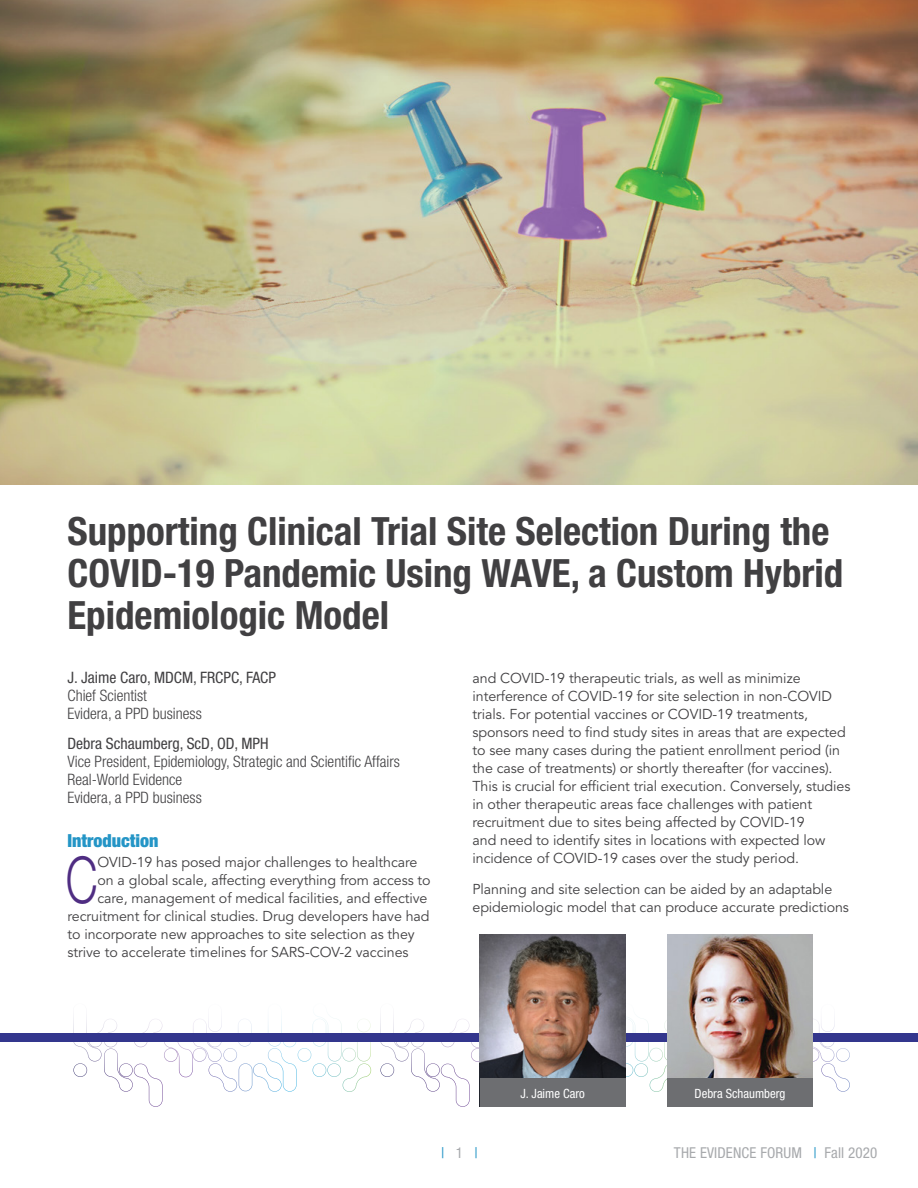
<style>
.page{position:relative;width:918px;height:1188px;background:#fff}
.page>*{position:absolute;margin:0;border:0;box-sizing:border-box;transform-origin:0 0}
.t1{font:300 64.65px "Helvetica Neue LT Std";color:#4f2d82;scale:.7 1}
.t2{font:700 condensed 39px/42px "Helvetica Neue LT Std";color:#414042}
.t3{font:900 condensed 18px "Helvetica Neue LT Std";color:#2495c6}
.t4{font:300 condensed 15.75px/18px "Helvetica Neue LT Std";color:#414042}
.t5{font:condensed 15.75px "Helvetica Neue LT Std";color:#414042}
.t6{font:condensed 15px "Helvetica Neue LT Std";letter-spacing:.01em;color:#a7a9ac}
.t7{font:condensed 15px "Helvetica Neue LT Std";color:#2495c6}
.t8{font:14.25px/18px "Avenir LT Std";letter-spacing:-.005em;color:#414042}
.t9{font:condensed 12.75px "Helvetica Neue LT Std";color:#fff}
.s1{color:#a7a9ac}
.s2{color:#2495c6}
</style>
<div class="page">
<svg style="left:73px;top:972px;width:777px;height:114px"></svg>
<div style="left:0;top:1033px;width:918px;height:9px;background:#33368d"></div>
<img style="left:0;top:0;width:918px;height:484px">
<img style="left:480px;top:934px;width:146px;height:145px">
<div style="left:480px;top:1079px;width:146px;height:28px;background:#6d6e71"></div>
<img style="left:667px;top:934px;width:146px;height:145px">
<div style="left:667px;top:1079px;width:146px;height:28px;background:#6d6e71"></div>
<h2 class="t2" style="left:68px;top:510px;width:777px">Supporting Clinical Trial Site Selection During the<br>COVID-19 Pandemic Using WAVE, a Custom Hybrid<br>Epidemiologic Model</h2>
<p class="t5" style="left:68px;top:669px;width:210px">J. Jaime Caro, MDCM, FRCPC, FACP</p>
<p class="t4" style="left:68px;top:687px;width:136px">Chief Scientist<br>Evidera, a PPD business</p>
<p class="t5" style="left:68px;top:735px;width:203px">Debra Schaumberg, ScD, OD, MPH</p>
<p class="t4" style="left:68px;top:753px;width:334px">Vice President, Epidemiology, Strategic and Scientific Affairs<br>Real-World Evidence<br>Evidera, a PPD business</p>
<p class="t3" style="left:68px;top:829px;width:93px">Introduction</p>
<h1 class="t1" style="left:66px;top:840px;width:47px">C</h1>
<p class="t8" style="left:97px;top:853px;width:322px">OVID-19 has posed major challenges to healthcare</p>
<p class="t8" style="left:97px;top:871px;width:335px">on a global scale, affecting everything from access to</p>
<p class="t8" style="left:97px;top:889px;width:332px">care, management of medical facilities, and effective</p>
<p class="t8" style="left:67px;top:907px;width:364px">recruitment for clinical studies. Drug developers have had</p>
<p class="t8" style="left:67px;top:925px;width:349px">to incorporate new approaches to site selection as they</p>
<p class="t8" style="left:67px;top:943px;width:343px">strive to accelerate timelines for SARS-COV-2 vaccines</p>
<p class="t8" style="left:472px;top:669px;width:380px">and COVID-19 therapeutic trials, as well as minimize interference of COVID-19 for site selection in non-COVID trials. For potential vaccines or COVID-19 treatments, sponsors need to find study sites in areas that are expected to see many cases during the patient enrollment period (in the case of treatments) or shortly thereafter (for vaccines).<br>This is crucial for efficient trial execution. Conversely, studies in other therapeutic areas face challenges with patient recruitment due to sites being affected by COVID-19<br>and need to identify sites in locations with expected low incidence of COVID-19 cases over the study period.</p>
<p class="t8" style="left:472px;top:881px;width:378px">Planning and site selection can be aided by an adaptable epidemiologic model that can produce accurate predictions</p>
<p class="t9" style="left:520px;top:1086px;width:66px">J. Jaime Caro</p>
<p class="t9" style="left:695px;top:1086px;width:92px">Debra Schaumberg</p>
<p class="t7" style="left:441px;top:1144px;width:38px">| <span class="s1">1</span> |</p>
<p class="t6" style="left:674px;top:1144px;width:205px">THE EVIDENCE FORUM <span class="s2">|</span> Fall 2020</p>
</div>
